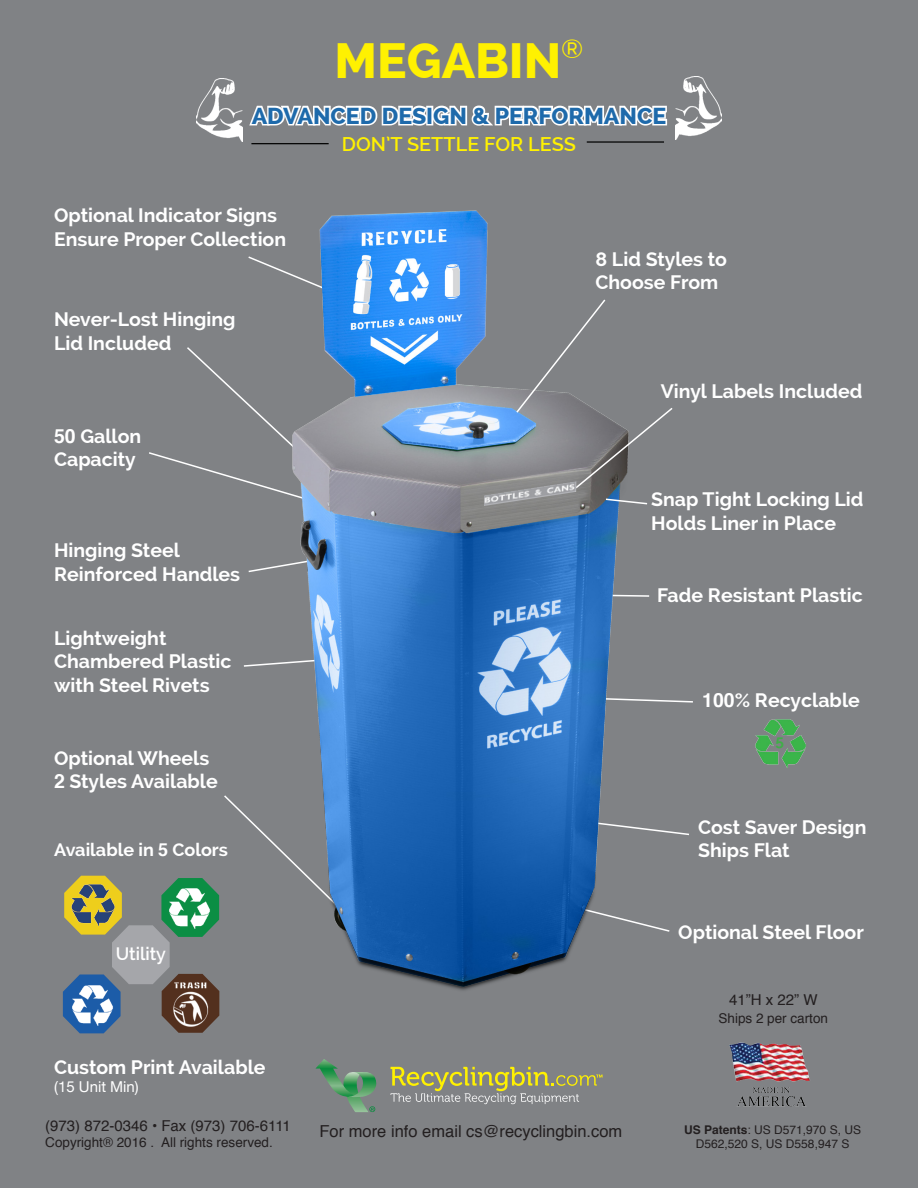
<style>
.page{position:relative;width:918px;height:1188px;background:#808285}
.page>*{position:absolute;margin:0;border:0;box-sizing:border-box;transform-origin:0 0}
.t1{font:800 49.5px "Raleway";color:#fff101}
.t2{font:800 23.1px "Raleway";color:#1e6aab}
.t3{font:600 19.8px "Raleway";color:#fff101}
.t4{font:700 19.5px/23.4px "Raleway";color:#fff}
.t5{font:700 18px "Raleway";color:#fff}
.t6{font:600 18px "Raleway";color:#fff}
.t7{font:16.5px "Helvetica";color:#231f20}
.t8{font:700 15.3px "Raleway";color:#40ae49}
.t9{font:15px "Helvetica";color:#231f20}
.t10{font:15px "Helvetica Neue";color:#fff}
.t11{font:13.5px "Helvetica";color:#231f20}
.t12{font:12px/13.5px "Helvetica";color:#231f20;text-align:center}
.s1{font-family:"Helvetica"}
.s2{font-weight:700}
</style>
<div class="page">
<svg style="left:635px;top:827px;width:54px;height:9px"></svg>
<svg style="left:635px;top:921px;width:35px;height:11px"></svg>
<svg style="left:248px;top:256px;width:39px;height:18px"></svg>
<img style="left:287px;top:210px;width:201px;height:167px">
<svg style="left:635px;top:595px;width:15px;height:2px"></svg>
<svg style="left:248px;top:564px;width:37px;height:9px"></svg>
<svg style="left:149px;top:346px;width:158px;height:148px"></svg>
<svg style="left:243px;top:662px;width:42px;height:5px"></svg>
<svg style="left:635px;top:699px;width:58px;height:4px"></svg>
<img style="left:285px;top:377px;width:350px;height:613px">
<svg style="left:604px;top:498px;width:44px;height:7px"></svg>
<img style="left:755px;top:719px;width:51px;height:49px">
<svg style="left:249px;top:105px;width:419px;height:21px;background:#dfe0e0"></svg>
<hr style="left:251px;top:143px;width:78px;height:1px;background:#000">
<hr style="left:587px;top:141px;width:77px;height:2px;background:#000">
<img style="left:676px;top:76px;width:45px;height:63px">
<img style="left:196px;top:78px;width:46px;height:63px">
<img style="left:729px;top:1042px;width:81px;height:65px">
<svg style="left:316px;top:1059px;width:61px;height:53px"></svg>
<svg style="left:391px;top:1067px;width:211px;height:37px"></svg>
<svg style="left:515px;top:299px;width:158px;height:191px"></svg>
<img style="left:484px;top:481px;width:92px;height:25px">
<svg style="left:63px;top:794px;width:290px;height:239px"></svg>
<img style="left:67px;top:986px;width:48px;height:39px">
<img style="left:165px;top:889px;width:48px;height:39px">
<img style="left:170px;top:980px;width:41px;height:48px">
<img style="left:66px;top:885px;width:51px;height:41px">
<p class="t1" style="left:335px;top:32px;width:250px">MEGABIN<sup>®</sup></p>
<p class="t2" style="left:252px;top:103px;width:416px">ADVANCED DESIGN &amp; PERFORMANCE</p>
<p class="t3" style="left:342px;top:133px;width:236px">DON’T SETTLE FOR LESS</p>
<p class="t4" style="left:54px;top:204px;width:234px">Optional Indicator Signs<br>Ensure Proper Collection</p>
<p class="t4" style="left:54px;top:308px;width:183px">Never-Lost Hinging<br>Lid Included</p>
<p class="t4" style="left:54px;top:424px;width:89px"><span class="s1">50</span> Gallon<br>Capacity</p>
<p class="t4" style="left:54px;top:539px;width:188px">Hinging Steel<br>Reinforced Handles</p>
<p class="t4" style="left:54px;top:626px;width:179px">Lightweight<br>Chambered Plastic with Steel Rivets</p>
<p class="t4" style="left:54px;top:747px;width:157px">Optional Wheels</p>
<p class="t4" style="left:54px;top:770px;width:165px"><span class="s1">2</span> Styles Available</p>
<p class="t5" style="left:54px;top:840px;width:175px">Available in <span class="s1">5</span> Colors</p>
<p class="t6" style="left:116px;top:943px;width:52px">Utility</p>
<p class="t4" style="left:54px;top:1056px;width:213px">Custom Print Available</p>
<p class="t10" style="left:54px;top:1076px;width:86px">(15 Unit Min)</p>
<p class="t9" style="left:45px;top:1114px;width:247px">(973) 872-0346 • Fax (973) 706-6111</p>
<p class="t11" style="left:45px;top:1132px;width:229px">Copyright® 2016 . All rights reserved.</p>
<p class="t4" style="left:596px;top:247px;width:133px">8 Lid Styles to<br>Choose From</p>
<p class="t4" style="left:661px;top:380px;width:203px">Vinyl Labels Included</p>
<p class="t4" style="left:651px;top:488px;width:214px">Snap Tight Locking Lid<br>Holds Liner in Place</p>
<p class="t4" style="left:657px;top:584px;width:207px">Fade Resistant Plastic</p>
<p class="t4" style="left:702px;top:688px;width:159px"><span class="s1">100</span>% Recyclable</p>
<p class="t8" style="left:776px;top:732px;width:10px">5</p>
<p class="t4" style="left:698px;top:815px;width:170px">Cost Saver Design</p>
<p class="t4" style="left:698px;top:838px;width:93px">Ships Flat</p>
<p class="t4" style="left:678px;top:920px;width:187px">Optional Steel Floor</p>
<p class="t7" style="left:320px;top:1119px;width:304px">For more info email cs@recyclingbin.com</p>
<p class="t9" style="left:729px;top:988px;width:90px">41”H x 22” W</p>
<p class="t11" style="left:719px;top:1008px;width:111px">Ships 2 per carton</p>
<p class="t12" style="left:684px;top:1123px;width:178px"><span class="s2">US Patents</span>: US D571,970 S, US<br>D562,520 S, US D558,947 S</p>
</div>
